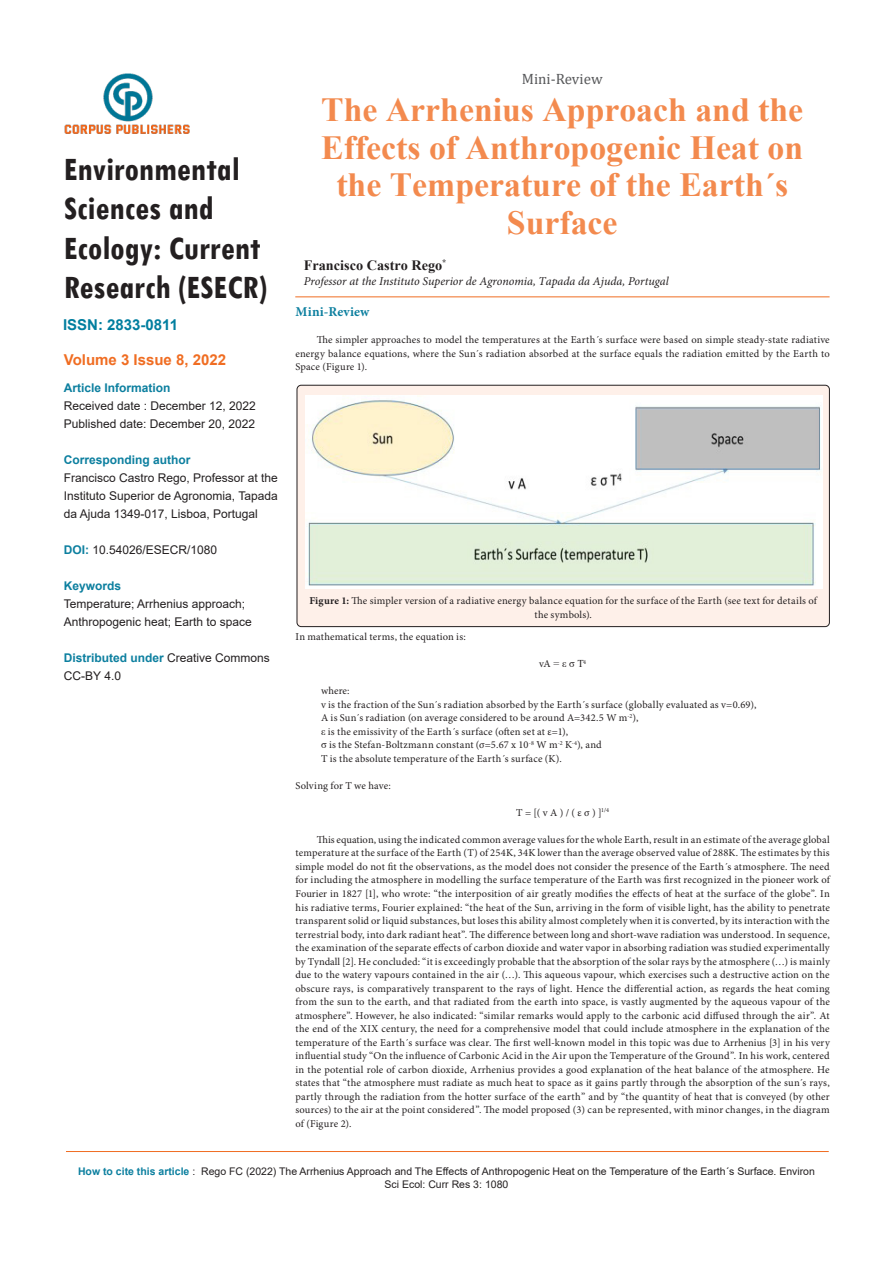
<style>
.page{position:relative;width:893px;height:1263px;background:#fff}
.page>*{position:absolute;margin:0;border:0;box-sizing:border-box;transform-origin:0 0}
.t1{font:700 condensed 34.65px/39.2px "Tw Cen";color:#231f20}
.t2{font:700 33.75px/37.5px "Times New Roman";color:#f38a4e;text-align:center}
.t3{font:700 15px "Arial";color:#f06d22}
.t4{font:700 15px "Arial";color:#007e9f}
.t5{font:15px "Cambria";color:#57585a}
.t6{font:700 14.25px "Times New Roman";color:#231f20}
.t7{font:700 13.5px "Minion Pro";letter-spacing:.015em;color:#0c7f9f}
.t8{font:12px/18px "Arial";color:#231f20}
.t9{font:italic 12px "Minion Pro";color:#231f20}
.t10{font:700 12px "Arial";color:#0c7f9f}
.t11{font:10.5px/13.5px "Minion Pro";letter-spacing:.02em;color:#231f20;text-align:justify}
.t12{font:10.5px/13.5px "Arial";color:#231f20;text-align:center}
.t13{font:10.5px "Times New Roman";color:#231f20}
.s1{font-weight:700;color:#0c7f9f}
.s2{font-weight:700}
.s3{font-family:"Minion Pro"}
.s4{font-family:"Times New Roman"}
</style>
<div class="page">
<hr style="left:66px;top:1151px;width:763px;height:1px;background:#f06d22">
<img style="left:65px;top:73px;width:125px;height:61px">
<hr style="left:295px;top:296px;width:535px;height:1px;background:#f06d22">
<div style="left:297px;top:385px;width:532px;height:242px;background:#fef0e9;border-radius:4px"></div>
<div style="left:297px;top:385px;width:533px;height:242px;border:1px solid #231f20;border-radius:4px"></div>
<img style="left:306px;top:396px;width:517px;height:192px">
<h1 class="t1" style="left:64px;top:149px;width:205px">Environmental<br>Sciences and<br>Ecology: Current<br>Research (ESECR)</h1>
<p class="t4" style="left:63px;top:315px;width:117px">ISSN: 2833-0811</p>
<p class="t3" style="left:64px;top:349px;width:164px">Volume 3 Issue 8, 2022</p>
<p class="t10" style="left:64px;top:379px;width:108px">Article Information</p>
<p class="t8" style="left:64px;top:397px;width:194px">Received date : December 12, 2022</p>
<p class="t8" style="left:64px;top:415px;width:193px">Published date: December 20, 2022</p>
<p class="t10" style="left:64px;top:451px;width:128px">Corresponding author</p>
<p class="t8" style="left:64px;top:469px;width:216px;text-align:justify">Francisco Castro Rego, Professor at the Instituto Superior de Agronomia, Tapada da Ajuda 1349-017, Lisboa, Portugal</p>
<p class="t8" style="left:64px;top:541px;width:155px"><span class="s1">DOI:</span> 10.54026/ESECR/1080</p>
<p class="t10" style="left:64px;top:577px;width:59px">Keywords</p>
<p class="t8" style="left:64px;top:595px;width:190px">Temperature; Arrhenius approach;<br>Anthropogenic heat; Earth to space</p>
<p class="t8" style="left:64px;top:649px;width:208px"><span class="s1">Distributed under</span> Creative Commons<br>CC-BY 4.0</p>
<p class="t5" style="left:522px;top:70px;width:82px">Mini-Review</p>
<p class="t2" style="left:321px;top:90px;width:483px">The Arrhenius Approach and the<br>Effects of Anthropogenic Heat on the Temperature of the Earth´s<br>Surface</p>
<p class="t6" style="left:304px;top:255px;width:144px">Francisco Castro Rego<sup>*</sup></p>
<p class="t9" style="left:304px;top:273px;width:366px">Professor at the Instituto Superior de Agronomia, Tapada da Ajuda, Portugal</p>
<p class="t7" style="left:295px;top:303px;width:75px">Mini-Review</p>
<p class="t11" style="left:295px;top:334px;width:536px;text-indent:21px">The simpler approaches to model the temperatures at the Earth´s surface were based on simple steady-state radiative energy balance equations, where the Sun´s radiation absorbed at the surface equals the radiation emitted by the Earth to Space (Figure 1).</p>
<p class="t11" style="left:309px;top:594px;width:509px;text-align:center"><span class="s2">Figure 1:</span> The simpler version of a radiative energy balance equation for the surface of the Earth (see text for details of the symbols).</p>
<p class="t11" style="left:295px;top:631px;width:172px">In mathematical terms, the equation is:</p>
<p class="t13" style="left:539px;top:656px;width:48px"><span class="s3">vA</span> = ε σ T<sup>4</sup></p>
<p class="t11" style="left:321px;top:685px;width:30px">where:</p>
<p class="t11" style="left:321px;top:698px;width:437px">v is the fraction of the Sun´s radiation absorbed by the Earth´s surface (globally evaluated as v=0.69),</p>
<p class="t11" style="left:321px;top:712px;width:319px">A is Sun´s radiation (on average considered to be around A=342.5 W m<sup>-2</sup>),</p>
<p class="t11" style="left:321px;top:725px;width:249px"><span class="s4">ε</span> is the emissivity of the Earth´s surface (often set at ε=1),</p>
<p class="t11" style="left:321px;top:739px;width:282px"><span class="s4">σ</span> is the Stefan-Boltzmann constant (σ=5.67 x 10<sup>-8</sup> W m<sup>-2</sup> K<sup>-4</sup>), and</p>
<p class="t11" style="left:321px;top:752px;width:242px">T is the absolute temperature of the Earth´s surface (K).</p>
<p class="t11" style="left:295px;top:779px;width:97px">Solving for T we have:</p>
<p class="t11" style="left:516px;top:806px;width:94px">T = [( v A ) / ( ε σ ) ]<sup>1/4</sup></p>
<p class="t11" style="left:295px;top:833px;width:536px;text-indent:21px">This equation, using the indicated common average values for the whole Earth, result in an estimate of the average global temperature at the surface of the Earth (T) of 254K, 34K lower than the average observed value of 288K. The estimates by this simple model do not fit the observations, as the model does not consider the presence of the Earth´s atmosphere. The need for including the atmosphere in modelling the surface temperature of the Earth was first recognized in the pioneer work of Fourier in 1827 [1], who wrote: “the interposition of air greatly modifies the effects of heat at the surface of the globe”. In his radiative terms, Fourier explained: “the heat of the Sun, arriving in the form of visible light, has the ability to penetrate transparent solid or liquid substances, but loses this ability almost completely when it is converted, by its interaction with the terrestrial body, into dark radiant heat”. The difference between long and short-wave radiation was understood. In sequence, the examination of the separate effects of carbon dioxide and water vapor in absorbing radiation was studied experimentally by Tyndall [2]. He concluded: “it is exceedingly probable that the absorption of the solar rays by the atmosphere (…) is mainly due to the watery vapours contained in the air (…). This aqueous vapour, which exercises such a destructive action on the obscure rays, is comparatively transparent to the rays of light. Hence the differential action, as regards the heat coming from the sun to the earth, and that radiated from the earth into space, is vastly augmented by the aqueous vapour of the atmosphere”. However, he also indicated: “similar remarks would apply to the carbonic acid diffused through the air”. At the end of the XIX century, the need for a comprehensive model that could include atmosphere in the explanation of the temperature of the Earth´s surface was clear. The first well-known model in this topic was due to Arrhenius [3] in his very influential study “On the influence of Carbonic Acid in the Air upon the Temperature of the Ground”. In his work, centered in the potential role of carbon dioxide, Arrhenius provides a good explanation of the heat balance of the atmosphere. He states that “the atmosphere must radiate as much heat to space as it gains partly through the absorption of the sun´s rays, partly through the radiation from the hotter surface of the earth” and by “the quantity of heat that is conveyed (by other sources) to the air at the point considered”. The model proposed (3) can be represented, with minor changes, in the diagram of (Figure 2).</p>
<p class="t12" style="left:78px;top:1164px;width:738px"><span class="s1">How to cite this article</span> : Rego FC (2022) The Arrhenius Approach and The Effects of Anthropogenic Heat on the Temperature of the Earth´s Surface. Environ<br>Sci Ecol: Curr Res 3: 1080</p>
</div>
